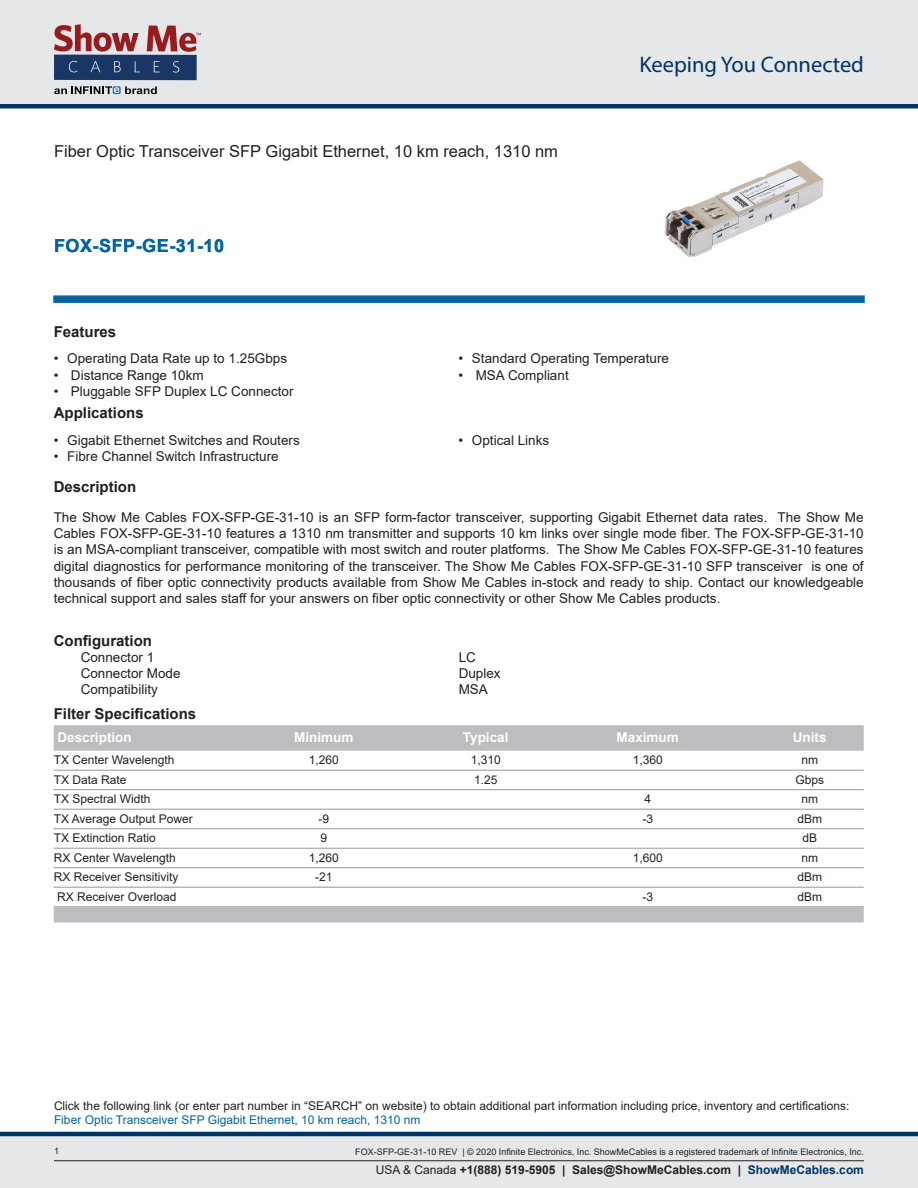
<style>
.page{position:relative;width:918px;height:1188px;background:#fff}
.page>*{position:absolute;margin:0;border:0;box-sizing:border-box;transform-origin:0 0}
.t1{font:22.5px "Myriad Pro";color:#036}
.PN{font:700 18px "Arial";letter-spacing:.03em;color:#0065a4}
.Web_Description_Para{font:16.5px "Arial";color:#231f20}
.LCOM_Section_Header{font:700 15px "Arial";color:#231f20}
.Table-Body{font:700 15px "Arial";color:#231f20}
.Head1{font:700 15px "Arial";color:#231f20}
.MarketingDescription{font:13.5px/16.2px "Arial";color:#231f20;text-align:justify}
.Specs_Para{font:13.5px "Arial";color:#231f20}
.LCOM_Table_Header_Mi{font:700 13.5px "Arial";color:#fff}
.LCOM_Table_Body_Min{font:12px "Arial";color:#231f20}
.Description_and_PN_L{font:12px/14.4px "Arial";color:#231f20}
.t2{font:700 12px "Arial";color:#231f20}
.t3{font:9px "Arial";color:#231f20}
.s1{color:#0065a4}
.s2{font-weight:400}
.s3{color:#003562}
</style>
<div class="page">
<div style="left:0;top:1136px;width:918px;height:52px;background:#e6e7e9"></div>
<hr style="left:54px;top:1160px;width:810px;height:1px;background:#231f20">
<hr style="left:0;top:1132px;width:918px;height:4px;background:#036">
<div style="left:0;top:0;width:918px;height:106px;background:#e6e7e9"></div>
<div style="left:0;top:104px;width:918px;height:5px;background:#036"></div>
<div style="left:54px;top:55px;width:143px;height:25px;background:#1a3665"></div>
<svg style="left:69px;top:61px;width:8px;height:11px"></svg>
<svg style="left:91px;top:61px;width:9px;height:11px"></svg>
<svg style="left:114px;top:61px;width:7px;height:11px"></svg>
<svg style="left:135px;top:61px;width:5px;height:11px"></svg>
<svg style="left:154px;top:61px;width:6px;height:11px"></svg>
<svg style="left:173px;top:61px;width:6px;height:12px"></svg>
<svg style="left:54px;top:24px;width:85px;height:28px"></svg>
<svg style="left:113px;top:86px;width:8px;height:8px"></svg>
<svg style="left:125px;top:86px;width:32px;height:8px"></svg>
<svg style="left:54px;top:86px;width:65px;height:8px"></svg>
<svg style="left:147px;top:26px;width:54px;height:26px"></svg>
<svg style="left:53px;top:295px;width:812px;height:8px;background:#0f6ea3"></svg>
<img style="left:664px;top:160px;width:160px;height:98px">
<div style="left:54px;top:725px;width:810px;height:26px;background:#bcbdc0"></div>
<hr style="left:54px;top:770px;width:810px;height:1px;background:#939598">
<hr style="left:54px;top:789px;width:810px;height:1px;background:#939598">
<hr style="left:54px;top:809px;width:810px;height:1px;background:#939598">
<hr style="left:54px;top:828px;width:810px;height:1px;background:#939598">
<hr style="left:54px;top:848px;width:810px;height:1px;background:#939598">
<hr style="left:54px;top:867px;width:810px;height:1px;background:#939598">
<hr style="left:54px;top:887px;width:810px;height:1px;background:#939598">
<div style="left:54px;top:906px;width:810px;height:16px;background:#bcbdc0"></div>
<h1 class="Web_Description_Para" style="left:54px;top:140px;width:506px">Fiber Optic Transceiver SFP Gigabit Ethernet, 10 km reach, 1310 nm</h1>
<p class="PN" style="left:54px;top:233px;width:172px">FOX-SFP-GE-31-10</p>
<h1 class="t1" style="left:639px;top:51px;width:226px">Keeping You Connected</h1>
<p class="LCOM_Section_Header" style="left:54px;top:321px;width:64px">Features</p>
<p class="MarketingDescription" style="left:54px;top:350px;width:235px">• Operating Data Rate up to 1.25Gbps</p>
<p class="MarketingDescription" style="left:54px;top:367px;width:152px">• Distance Range 10km</p>
<p class="MarketingDescription" style="left:54px;top:383px;width:241px">• Pluggable SFP Duplex LC Connector</p>
<p class="LCOM_Section_Header" style="left:54px;top:403px;width:92px">Applications</p>
<p class="MarketingDescription" style="left:54px;top:432px;width:248px">• Gigabit Ethernet Switches and Routers</p>
<p class="MarketingDescription" style="left:54px;top:448px;width:227px">• Fibre Channel Switch Infrastructure</p>
<p class="MarketingDescription" style="left:458px;top:350px;width:212px">• Standard Operating Temperature</p>
<p class="MarketingDescription" style="left:458px;top:367px;width:112px">• MSA Compliant</p>
<p class="MarketingDescription" style="left:458px;top:432px;width:92px">• Optical Links</p>
<p class="LCOM_Section_Header" style="left:54px;top:477px;width:84px">Description</p>
<p class="MarketingDescription" style="left:54px;top:509px;width:812px">The Show Me Cables FOX-SFP-GE-31-10 is an SFP form-factor transceiver, supporting Gigabit Ethernet data rates. The Show Me Cables FOX-SFP-GE-31-10 features a 1310 nm transmitter and supports 10 km links over single mode fiber. The FOX-SFP-GE-31-10 is an MSA-compliant transceiver, compatible with most switch and router platforms. The Show Me Cables FOX-SFP-GE-31-10 features digital diagnostics for performance monitoring of the transceiver. The Show Me Cables FOX-SFP-GE-31-10 SFP transceiver is one of thousands of fiber optic connectivity products available from Show Me Cables in-stock and ready to ship. Contact our knowledgeable technical support and sales staff for your answers on fiber optic connectivity or other Show Me Cables products.</p>
<p class="Head1" style="left:54px;top:630px;width:100px">Configuration</p>
<p class="Specs_Para" style="left:81px;top:648px;width:75px">Connector 1</p>
<p class="Specs_Para" style="left:459px;top:648px;width:19px">LC</p>
<p class="Specs_Para" style="left:81px;top:664px;width:101px">Connector Mode</p>
<p class="Specs_Para" style="left:459px;top:664px;width:44px">Duplex</p>
<p class="Specs_Para" style="left:81px;top:680px;width:79px">Compatibility</p>
<p class="Specs_Para" style="left:459px;top:680px;width:31px">MSA</p>
<p class="Table-Body" style="left:54px;top:703px;width:144px">Filter Specifications</p>
<p class="LCOM_Table_Header_Mi" style="left:57px;top:728px;width:76px">Description</p>
<p class="LCOM_Table_Header_Mi" style="left:294px;top:728px;width:61px">Minimum</p>
<p class="LCOM_Table_Header_Mi" style="left:463px;top:728px;width:47px">Typical</p>
<p class="LCOM_Table_Header_Mi" style="left:617px;top:728px;width:64px">Maximum</p>
<p class="LCOM_Table_Header_Mi" style="left:793px;top:728px;width:35px">Units</p>
<p class="LCOM_Table_Body_Min" style="left:54px;top:752px;width:122px">TX Center Wavelength</p>
<p class="LCOM_Table_Body_Min" style="left:309px;top:752px;width:32px">1,260</p>
<p class="LCOM_Table_Body_Min" style="left:471px;top:752px;width:32px">1,310</p>
<p class="LCOM_Table_Body_Min" style="left:633px;top:752px;width:32px">1,360</p>
<p class="LCOM_Table_Body_Min" style="left:801px;top:752px;width:18px">nm</p>
<p class="LCOM_Table_Body_Min" style="left:54px;top:771px;width:74px">TX Data Rate</p>
<p class="LCOM_Table_Body_Min" style="left:474px;top:771px;width:25px">1.25</p>
<p class="LCOM_Table_Body_Min" style="left:795px;top:771px;width:30px">Gbps</p>
<p class="LCOM_Table_Body_Min" style="left:54px;top:791px;width:98px">TX Spectral Width</p>
<p class="LCOM_Table_Body_Min" style="left:644px;top:791px;width:8px">4</p>
<p class="LCOM_Table_Body_Min" style="left:801px;top:791px;width:18px">nm</p>
<p class="LCOM_Table_Body_Min" style="left:54px;top:810px;width:141px">TX Average Output Power</p>
<p class="LCOM_Table_Body_Min" style="left:318px;top:810px;width:12px">-9</p>
<p class="LCOM_Table_Body_Min" style="left:642px;top:810px;width:12px">-3</p>
<p class="LCOM_Table_Body_Min" style="left:797px;top:810px;width:26px">dBm</p>
<p class="LCOM_Table_Body_Min" style="left:54px;top:830px;width:104px">TX Extinction Ratio</p>
<p class="LCOM_Table_Body_Min" style="left:320px;top:830px;width:8px">9</p>
<p class="LCOM_Table_Body_Min" style="left:802px;top:830px;width:16px">dB</p>
<p class="LCOM_Table_Body_Min" style="left:54px;top:849px;width:124px">RX Center Wavelength</p>
<p class="LCOM_Table_Body_Min" style="left:309px;top:849px;width:32px">1,260</p>
<p class="LCOM_Table_Body_Min" style="left:633px;top:849px;width:32px">1,600</p>
<p class="LCOM_Table_Body_Min" style="left:801px;top:849px;width:18px">nm</p>
<p class="LCOM_Table_Body_Min" style="left:54px;top:869px;width:126px">RX Receiver Sensitivity</p>
<p class="LCOM_Table_Body_Min" style="left:315px;top:869px;width:19px">-21</p>
<p class="LCOM_Table_Body_Min" style="left:797px;top:869px;width:26px">dBm</p>
<p class="LCOM_Table_Body_Min" style="left:57px;top:888px;width:121px">RX Receiver Overload</p>
<p class="LCOM_Table_Body_Min" style="left:642px;top:888px;width:12px">-3</p>
<p class="LCOM_Table_Body_Min" style="left:797px;top:888px;width:26px">dBm</p>
<p class="Description_and_PN_L" style="left:54px;top:1098px;width:797px">Click the following link (or enter part number in “SEARCH” on website) to obtain additional part information including price, inventory and certifications:<br><span class="s1">Fiber Optic Transceiver SFP Gigabit Ethernet, 10 km reach, 1310 nm</span></p>
<p class="t3" style="left:54px;top:1144px;width:7px">1</p>
<p class="t3" style="left:355px;top:1146px;width:510px">FOX-SFP-GE-31-10 REV | © 2020 Infinite Electronics, Inc. ShowMeCables is a registered trademark of Infinite Electronics, Inc.</p>
<p class="t2" style="left:376px;top:1162px;width:490px"><span class="s2">USA &amp; Canada</span> +1(888) 519-5905 | Sales@ShowMeCables.com | <span class="s3">ShowMeCables.com</span></p>
</div>
